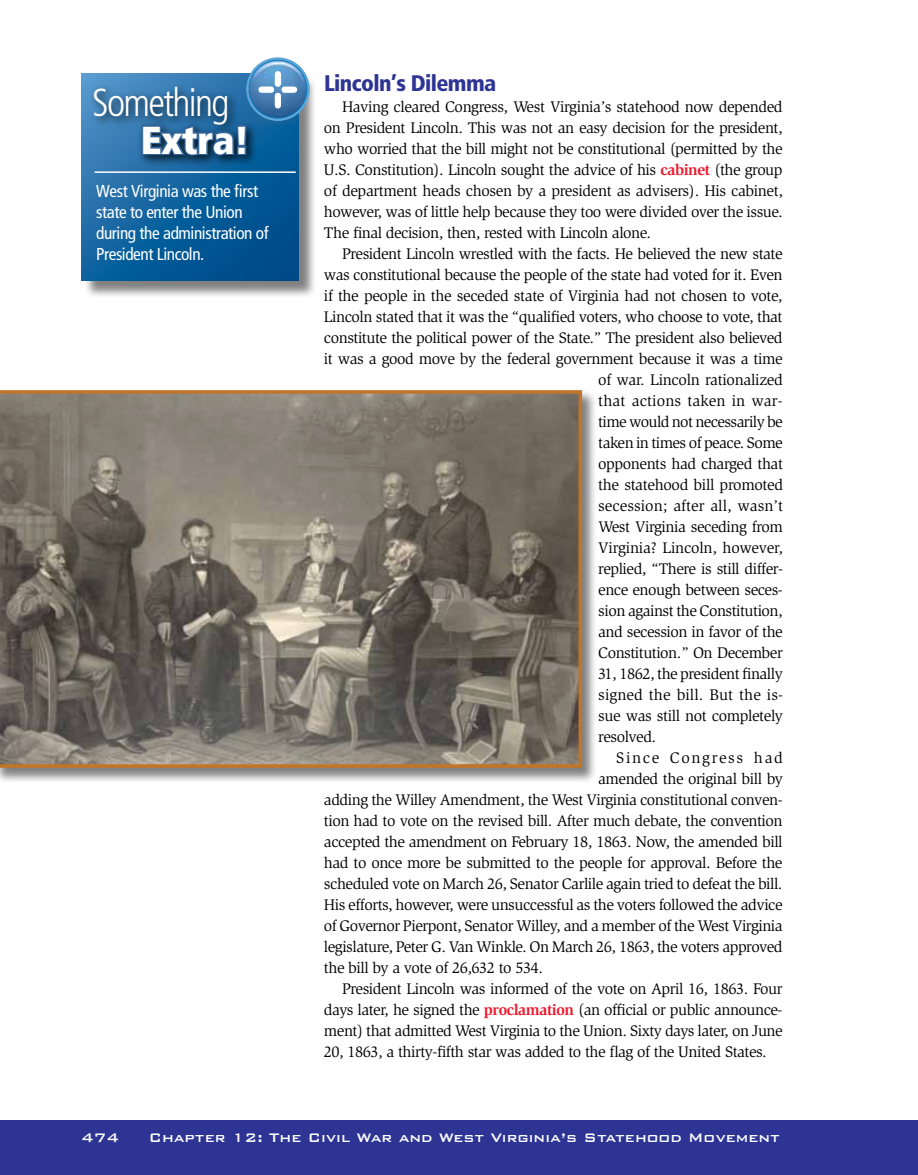
<style>
.page{position:relative;width:918px;height:1175px;background:#fff}
.page>*{position:absolute;margin:0;border:0;box-sizing:border-box;transform-origin:0 0}
.t1{font:300 condensed 39px "Frutiger";letter-spacing:-.045em;color:#fff}
.t2{font:900 condensed 39px "Frutiger";letter-spacing:-.01em;color:#fff}
.t3{font:900 condensed 22.5px "Frutiger";letter-spacing:-.025em;color:#2d3494}
.t4{font:condensed 17.25px/21px "Frutiger";letter-spacing:-.025em;color:#fff}
.t5{font:500 16.5px "Bank Gothic BT";color:#fff}
.t6{font:15.75px/21px "Slimbach";letter-spacing:-.03em;color:#000;text-align:justify}
.t7{font:15.75px "Slimbach";color:#000}
.t8{font:15.75px "Slimbach";letter-spacing:-.01em;color:#000}
.t9{font:15.75px "Slimbach";letter-spacing:.005em;color:#000}
.t10{font:15.75px "Slimbach";letter-spacing:.01em;color:#000}
.t11{font:15.75px "Slimbach";letter-spacing:.105em;color:#000}
.s1{font-weight:700;color:#ed1b2f}
</style>
<div class="page">
<div style="left:0;top:1120px;width:918px;height:54px;background:#2d3494"></div>
<div style="left:83px;top:75px;width:235px;height:224px;background:#000;opacity:.5"></div>
<svg style="left:81px;top:73px;width:218px;height:207px;background:#0d5f9b"></svg>
<div style="left:90px;top:82px;width:168px;height:85px;background:#000;opacity:.75"></div>
<hr style="left:94px;top:171px;width:202px;height:2px;background:#fff">
<svg style="left:140px;top:57px;width:170px;height:100px;background:#4d80aa"></svg>
<div style="left:0;top:389px;width:598px;height:395px;background:#000;opacity:.5"></div>
<svg style="left:0;top:390px;width:582px;height:378px;background:#797166"></svg>
<h1 class="t1" style="left:92px;top:80px;width:139px">Something</h1>
<h1 class="t2" style="left:141px;top:116px;width:110px">Extra!</h1>
<p class="t4" style="left:96px;top:181px;width:174px">West Virginia was the first state to enter the Union during the administration of<br>President Lincoln.</p>
<h2 class="t3" style="left:324px;top:70px;width:174px">Lincoln’s Dilemma</h2>
<p class="t6" style="left:324px;top:96px;width:461px;text-indent:18px">Having cleared Congress, West Virginia’s statehood now depended on President Lincoln. This was not an easy decision for the president, who worried that the bill might not be constitutional (permitted by the U.S. Constitution). Lincoln sought the advice of his <span class="s1">cabinet</span> (the group of department heads chosen by a president as advisers). His cabinet, however, was of little help because they too were divided over the issue.<br>The final decision, then, rested with Lincoln alone.</p>
<p class="t6" style="left:342px;top:243px;width:442px">President Lincoln wrestled with the facts. He believed the new state</p>
<p class="t6" style="left:324px;top:264px;width:460px">was constitutional because the people of the state had voted for it. Even</p>
<p class="t6" style="left:324px;top:285px;width:460px">if the people in the seceded state of Virginia had not chosen to vote,</p>
<p class="t6" style="left:324px;top:306px;width:460px">Lincoln stated that it was the “qualified voters, who choose to vote, that</p>
<p class="t6" style="left:324px;top:327px;width:460px">constitute the political power of the State.” The president also believed</p>
<p class="t6" style="left:324px;top:348px;width:460px">it was a good move by the federal government because it was a time</p>
<p class="t6" style="left:598px;top:369px;width:186px">of war. Lincoln rationalized</p>
<p class="t10" style="left:598px;top:392px;width:186px">that actions taken in war-</p>
<p class="t6" style="left:598px;top:411px;width:186px">time would not necessarily be</p>
<p class="t6" style="left:598px;top:432px;width:186px">taken in times of peace. Some</p>
<p class="t6" style="left:598px;top:453px;width:186px">opponents had charged that</p>
<p class="t6" style="left:598px;top:474px;width:186px">the statehood bill promoted</p>
<p class="t7" style="left:598px;top:497px;width:186px">secession; after all, wasn’t</p>
<p class="t6" style="left:598px;top:516px;width:186px">West Virginia seceding from</p>
<p class="t8" style="left:598px;top:539px;width:186px">Virginia? Lincoln, however,</p>
<p class="t6" style="left:598px;top:558px;width:186px">replied, “There is still differ-</p>
<p class="t6" style="left:598px;top:579px;width:186px">ence enough between seces-</p>
<p class="t6" style="left:598px;top:600px;width:186px">sion against the Constitution,</p>
<p class="t6" style="left:598px;top:621px;width:186px">and secession in favor of the</p>
<p class="t6" style="left:598px;top:642px;width:186px">Constitution.” On December</p>
<p class="t6" style="left:598px;top:663px;width:186px">31, 1862, the president finally</p>
<p class="t9" style="left:598px;top:686px;width:186px">signed the bill. But the is-</p>
<p class="t6" style="left:598px;top:705px;width:186px">sue was still not completely</p>
<p class="t6" style="left:598px;top:726px;width:60px">resolved.</p>
<p class="t11" style="left:616px;top:749px;width:168px">Since Congress had</p>
<p class="t6" style="left:598px;top:768px;width:186px">amended the original bill by</p>
<p class="t6" style="left:324px;top:789px;width:460px">adding the Willey Amendment, the West Virginia constitutional conven-</p>
<p class="t6" style="left:324px;top:810px;width:460px">tion had to vote on the revised bill. After much debate, the convention</p>
<p class="t6" style="left:324px;top:831px;width:460px">accepted the amendment on February 18, 1863. Now, the amended bill</p>
<p class="t6" style="left:324px;top:852px;width:460px">had to once more be submitted to the people for approval. Before the</p>
<p class="t6" style="left:324px;top:873px;width:460px">scheduled vote on March 26, Senator Carlile again tried to defeat the bill.</p>
<p class="t6" style="left:324px;top:894px;width:460px">His efforts, however, were unsuccessful as the voters followed the advice</p>
<p class="t6" style="left:324px;top:915px;width:460px">of Governor Pierpont, Senator Willey, and a member of the West Virginia</p>
<p class="t6" style="left:324px;top:936px;width:460px">legislature, Peter G. Van Winkle. On March 26, 1863, the voters approved</p>
<p class="t6" style="left:324px;top:957px;width:221px">the bill by a vote of 26,632 to 534.</p>
<p class="t6" style="left:342px;top:978px;width:442px">President Lincoln was informed of the vote on April 16, 1863. Four</p>
<p class="t6" style="left:324px;top:999px;width:460px">days later, he signed the <span class="s1">proclamation</span> (an official or public announce-</p>
<p class="t6" style="left:324px;top:1020px;width:460px">ment) that admitted West Virginia to the Union. Sixty days later, on June</p>
<p class="t6" style="left:324px;top:1041px;width:444px">20, 1863, a thirty-fifth star was added to the flag of the United States.</p>
<p class="t5" style="left:81px;top:1128px;width:40px">474</p>
<p class="t5" style="left:149px;top:1128px;width:633px">Chapter 12: The Civil War and West Virginia’s Statehood M ovement</p>
</div>
